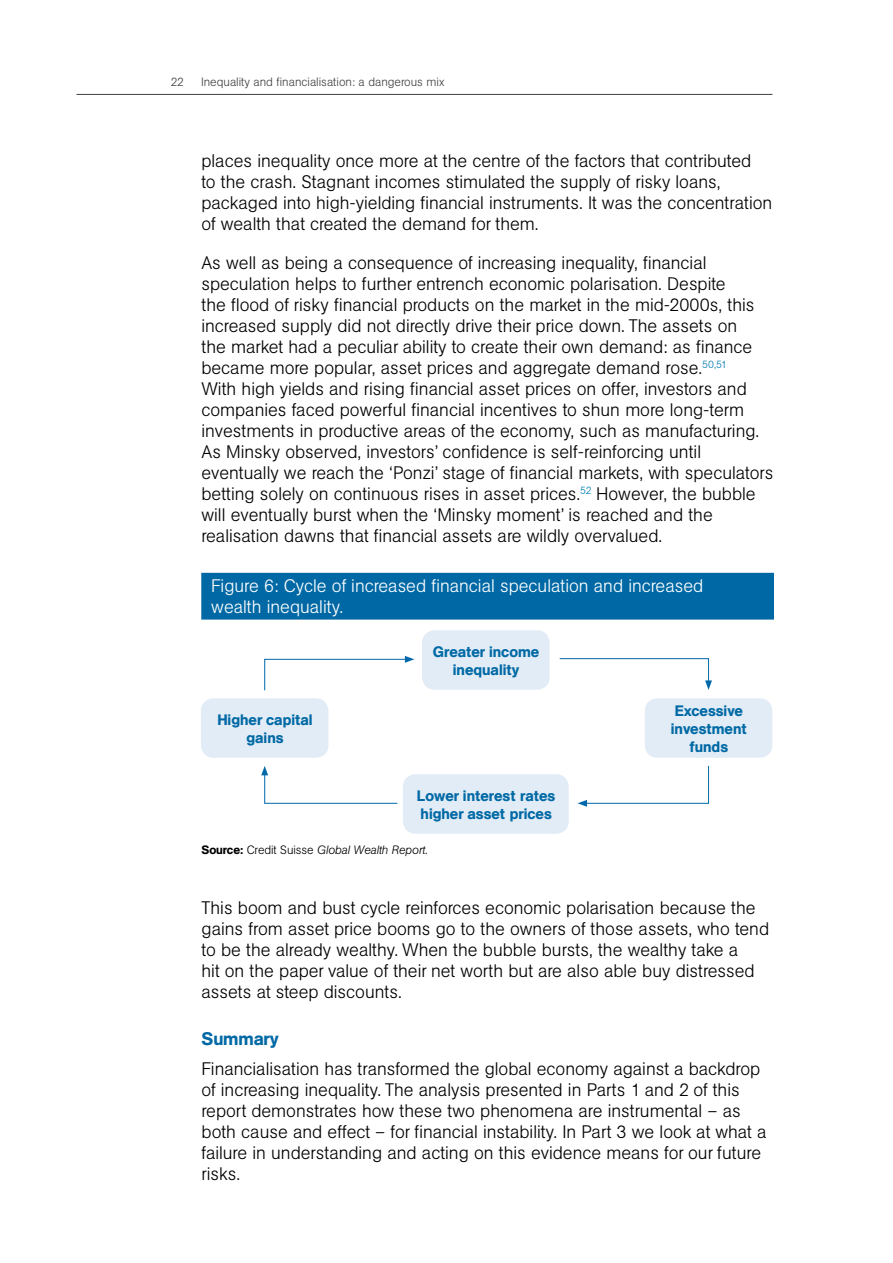
<style>
.page{position:relative;width:893px;height:1263px;background:#fff}
.page>*{position:absolute;margin:0;border:0;box-sizing:border-box;transform-origin:0 0}
.t1{font:300 18px/21px "AG Book BQ";color:#000}
.t2{font:300 18px/21px "AG Book BQ";color:#fff}
.t3{font:500 18px "AG Book BQ";letter-spacing:-.01em;color:#0069a5}
.t4{font:500 15px/18px "AG Book BQ";color:#0069a5;text-align:center}
.t5{font:300 12px "AG Book BQ";color:#414042}
.t6{font:italic 300 12px "AG Book BQ";letter-spacing:-.01em;color:#000}
.s1{font-weight:500;font-style:normal}
.s2{font-style:normal}
</style>
<div class="page">
<hr style="left:77px;top:94px;width:695px;height:1px;background:#414042">
<div style="left:202px;top:573px;width:571px;height:46px;background:#0069a5"></div>
<div style="left:201px;top:573px;width:573px;height:47px;border:2px solid #0069a5"></div>
<div style="left:422px;top:630px;width:128px;height:60px;background:#e2ecf6;border-radius:13px"></div>
<div style="left:403px;top:774px;width:166px;height:60px;background:#e2ecf6;border-radius:13px"></div>
<div style="left:201px;top:698px;width:127px;height:60px;background:#e2ecf6;border-radius:13px"></div>
<div style="left:645px;top:698px;width:127px;height:60px;background:#e2ecf6;border-radius:13px"></div>
<svg style="left:264px;top:656px;width:150px;height:35px"></svg>
<svg style="left:559px;top:658px;width:153px;height:32px"></svg>
<svg style="left:578px;top:765px;width:131px;height:42px"></svg>
<svg style="left:261px;top:766px;width:137px;height:38px"></svg>
<p class="t5" style="left:171px;top:74px;width:15px">22</p>
<p class="t5" style="left:201px;top:74px;width:245px">Inequality and financialisation: a dangerous mix</p>
<p class="t1" style="left:201px;top:150px;width:572px">places inequality once more at the centre of the factors that contributed<br>to the crash. Stagnant incomes stimulated the supply of risky loans, packaged into high-yielding financial instruments. It was the concentration of wealth that created the demand for them.</p>
<p class="t1" style="left:201px;top:252px;width:573px">As well as being a consequence of increasing inequality, financial speculation helps to further entrench economic polarisation. Despite<br>the flood of risky financial products on the market in the mid-2000s, this increased supply did not directly drive their price down. The assets on<br>the market had a peculiar ability to create their own demand: as finance became more popular, asset prices and aggregate demand rose.<sup>50,51<br></sup>With high yields and rising financial asset prices on offer, investors and companies faced powerful financial incentives to shun more long-term investments in productive areas of the economy, such as manufacturing.<br>As Minsky observed, investors’ confidence is self-reinforcing until eventually we reach the ‘Ponzi’ stage of financial markets, with speculators betting solely on continuous rises in asset prices.<sup>52</sup> However, the bubble will eventually burst when the ‘Minsky moment’ is reached and the realisation dawns that financial assets are wildly overvalued.</p>
<p class="t2" style="left:211px;top:575px;width:493px">Figure 6: Cycle of increased financial speculation and increased wealth inequality.</p>
<p class="t4" style="left:433px;top:642px;width:108px">Greater income inequality</p>
<p class="t4" style="left:217px;top:710px;width:97px">Higher capital gains</p>
<p class="t4" style="left:671px;top:701px;width:77px">Excessive investment funds</p>
<p class="t4" style="left:417px;top:786px;width:140px;text-align:left">Lower interest rates higher asset prices</p>
<p class="t6" style="left:201px;top:843px;width:228px"><span class="s1">Source:</span> <span class="s2">Credit Suisse</span> Global Wealth Report<span class="s2">.</span></p>
<p class="t1" style="left:202px;top:897px;width:569px">This boom and bust cycle reinforces economic polarisation because the gains from asset price booms go to the owners of those assets, who tend to be the already wealthy. When the bubble bursts, the wealthy take a<br>hit on the paper value of their net worth but are also able buy distressed assets at steep discounts.</p>
<p class="t3" style="left:202px;top:1028px;width:79px">Summary</p>
<p class="t1" style="left:202px;top:1058px;width:566px">Financialisation has transformed the global economy against a backdrop of increasing inequality. The analysis presented in Parts 1 and 2 of this report demonstrates how these two phenomena are instrumental – as both cause and effect – for financial instability. In Part 3 we look at what a failure in understanding and acting on this evidence means for our future risks.</p>
</div>
